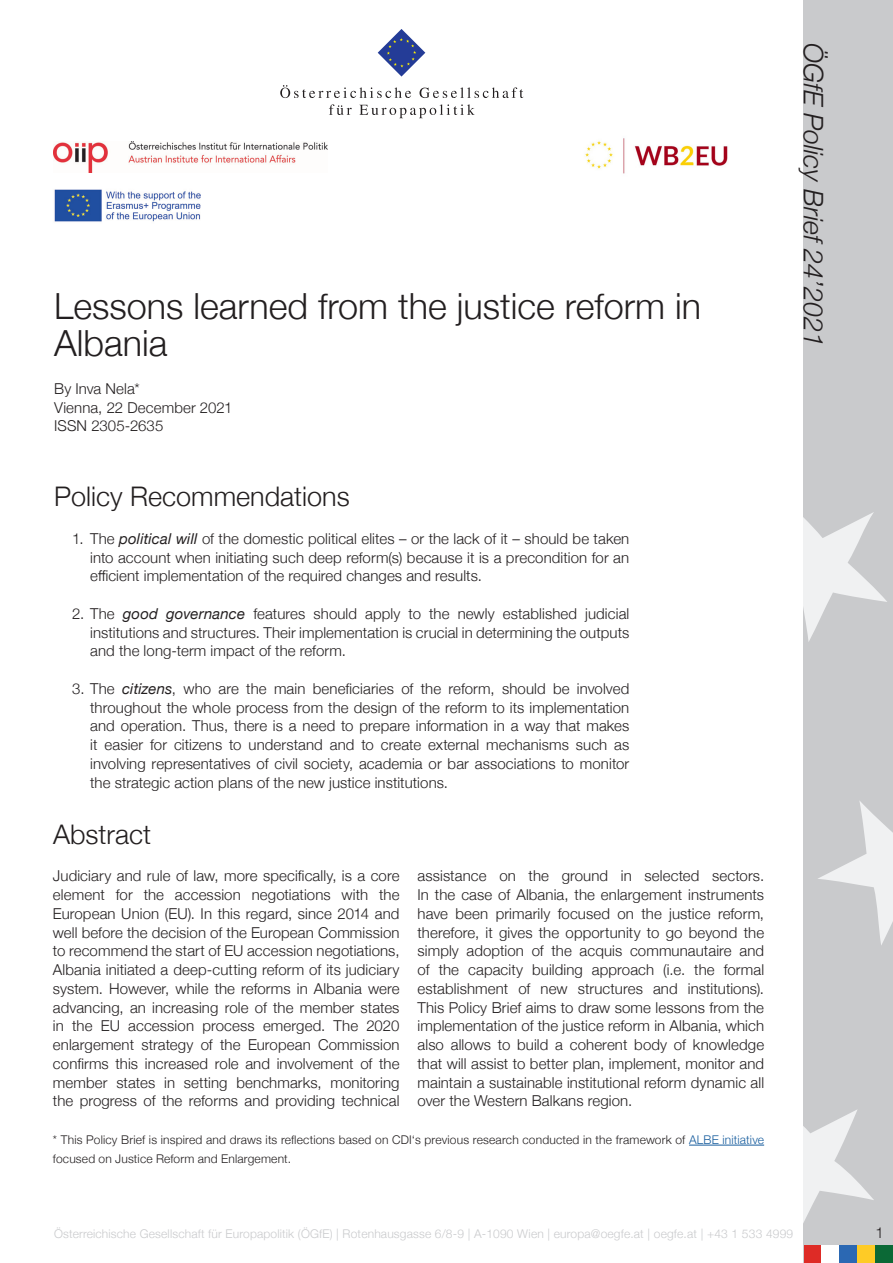
<style>
.page{position:relative;width:893px;height:1263px;background:#fff}
.page>*{position:absolute;margin:0;border:0;box-sizing:border-box;transform-origin:0 0}
.t1{font:300 36px/37.5px "Helvetica Neue";color:#231f20}
.Untertitel{font:300 27px "Helvetica Neue";color:#231f20}
.t2{font:italic 300 27px "Helvetica Neue";color:#231f20}
.Standard_Paragraph{font:300 15px/18.8px "Helvetica Neue";letter-spacing:.005em;color:#231f20;text-align:justify}
.Bildunterschrift{font:300 12px/18.8px "Helvetica Neue";letter-spacing:.015em;color:#231f20}
.t3{font:300 12px "Helvetica Neue";letter-spacing:.015em;color:#c9cacc}
.s1{font-weight:400;font-style:italic}
.s2{color:#175d9e}
</style>
<div class="page">
<div style="left:804px;top:0;width:89px;height:1263px;background:#c9cacc"></div>
<svg style="left:804px;top:512px;width:83px;height:130px"></svg>
<svg style="left:818px;top:801px;width:75px;height:144px"></svg>
<svg style="left:804px;top:1110px;width:70px;height:111px"></svg>
<svg style="left:378px;top:29px;width:47px;height:48px"></svg>
<svg style="left:280px;top:85px;width:131px;height:13px"></svg>
<svg style="left:420px;top:87px;width:103px;height:11px"></svg>
<svg style="left:329px;top:104px;width:23px;height:11px"></svg>
<svg style="left:359px;top:104px;width:116px;height:14px"></svg>
<div style="left:857px;top:1245px;width:18px;height:18px;background:#fecb26"></div>
<div style="left:839px;top:1245px;width:18px;height:18px;background:#2b68b3"></div>
<div style="left:804px;top:1245px;width:17px;height:18px;background:#de2b26"></div>
<div style="left:875px;top:1245px;width:18px;height:18px;background:#0b6936"></div>
<div style="left:821px;top:1245px;width:18px;height:18px;background:#fff"></div>
<img style="left:54px;top:189px;width:147px;height:33px">
<img style="left:54px;top:141px;width:274px;height:31px">
<img style="left:585px;top:138px;width:143px;height:36px">
<hr style="left:689px;top:1145px;width:75px;height:1px;background:#175d9e">
<p class="t1" style="left:54px;top:285px;width:648px">Lessons learned from the justice reform in<br>Albania</p>
<p class="Standard_Paragraph" style="left:54px;top:378px;width:87px">By Inva Nela*</p>
<p class="Standard_Paragraph" style="left:54px;top:397px;width:180px">Vienna, 22 December 2021</p>
<p class="Standard_Paragraph" style="left:54px;top:415px;width:111px">ISSN 2305-2635</p>
<p class="Untertitel" style="left:54px;top:475px;width:297px">Policy Recommendations</p>
<p class="Standard_Paragraph" style="left:90px;top:528px;width:541px;text-indent:-18px">1. The <span class="s1">political will</span> of the domestic political elites – or the lack of it – should be taken into account when initiating such deep reform(s) because it is a precondition for an efficient implementation of the required changes and results.</p>
<p class="Standard_Paragraph" style="left:90px;top:603px;width:541px;text-indent:-18px">2. The <span class="s1">good governance</span> features should apply to the newly established judicial institutions and structures. Their implementation is crucial in determining the outputs and the long-term impact of the reform.</p>
<p class="Standard_Paragraph" style="left:90px;top:678px;width:541px;text-indent:-18px">3. The <span class="s1">citizens</span>, who are the main beneficiaries of the reform, should be involved throughout the whole process from the design of the reform to its implementation and operation. Thus, there is a need to prepare information in a way that makes it easier for citizens to understand and to create external mechanisms such as involving representatives of civil society, academia or bar associations to monitor the strategic action plans of the new justice institutions.</p>
<p class="Untertitel" style="left:53px;top:812px;width:100px">Abstract</p>
<p class="Standard_Paragraph" style="left:53px;top:865px;width:348px">Judiciary and rule of law, more specifically, is a core element for the accession negotiations with the European Union (EU). In this regard, since 2014 and well before the decision of the European Commission to recommend the start of EU accession negotiations, Albania initiated a deep-cutting reform of its judiciary system. However, while the reforms in Albania were advancing, an increasing role of the member states in the EU accession process emerged. The 2020 enlargement strategy of the European Commission confirms this increased role and involvement of the member states in setting benchmarks, monitoring the progress of the reforms and providing technical</p>
<p class="Standard_Paragraph" style="left:418px;top:865px;width:348px">assistance on the ground in selected sectors.<br>In the case of Albania, the enlargement instruments have been primarily focused on the justice reform, therefore, it gives the opportunity to go beyond the simply adoption of the acquis communautaire and of the capacity building approach (i.e. the formal establishment of new structures and institutions).<br>This Policy Brief aims to draw some lessons from the implementation of the justice reform in Albania, which also allows to build a coherent body of knowledge that will assist to better plan, implement, monitor and maintain a sustainable institutional reform dynamic all over the Western Balkans region.</p>
<p class="Bildunterschrift" style="left:53px;top:1129px;width:713px">* This Policy Brief is inspired and draws its reflections based on CDI‘s previous research conducted in the framework of <span class="s2">ALBE initiative </span>focused on Justice Reform and Enlargement.</p>
<h2 class="t2" style="left:835px;top:43px;width:305px;rotate:90deg">ÖGfE Policy Brief 24’2021</h2>
<p class="t3" style="left:54px;top:1224px;width:741px">Österreichische Gesellschaft für Europapolitik (ÖGfE) | Rotenhausgasse 6/8-9 | A-1090 Wien | europa@oegfe.at | oegfe.at | +43 1 533 4999</p>
<p class="Standard_Paragraph" style="left:875px;top:1222px;width:10px">1</p>
</div>
